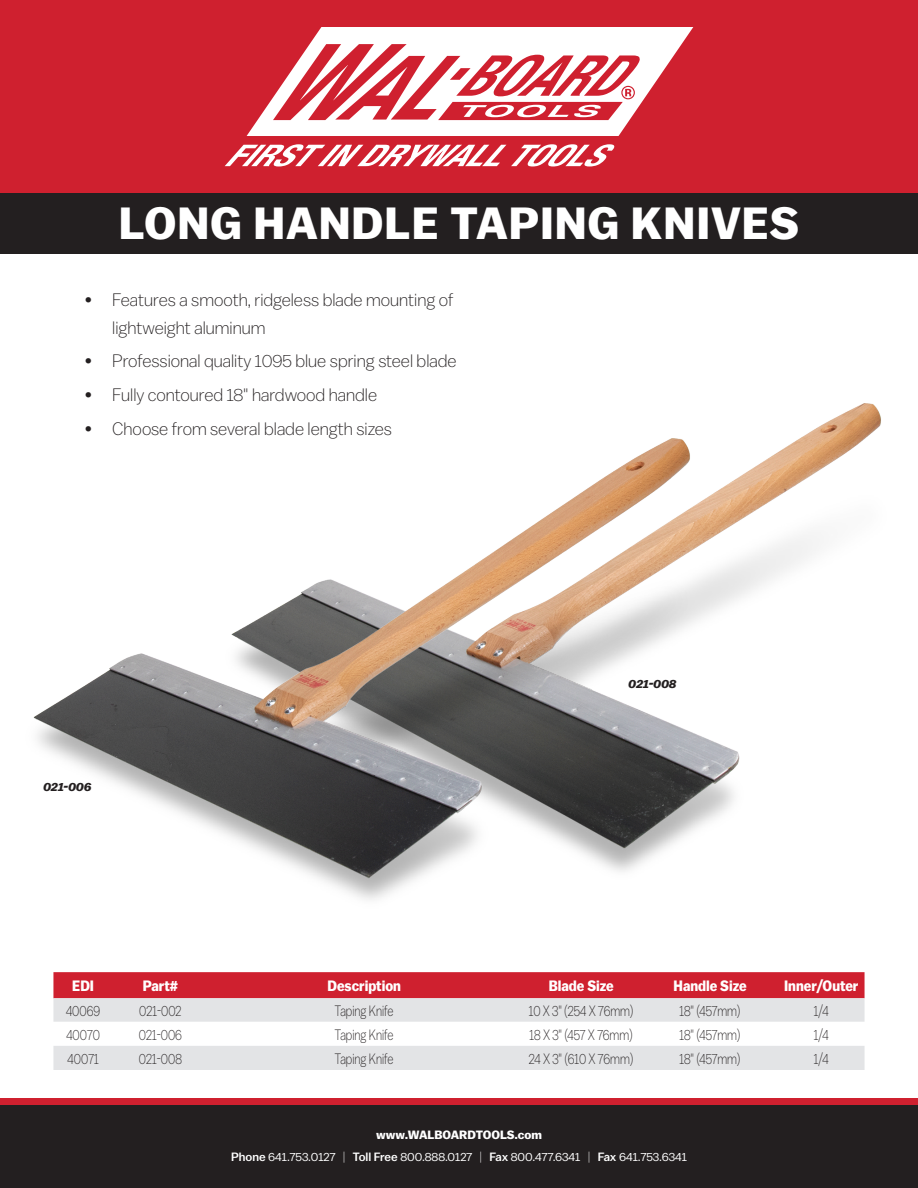
<style>
.page{position:relative;width:918px;height:1188px;background:#fff}
.page>*{position:absolute;margin:0;border:0;box-sizing:border-box;transform-origin:0 0}
.t1{font:700 45px "Balto";letter-spacing:.02em;color:#fff}
.t2{font:300 18px/27.6px "Balto";color:#231f20}
.Table_info{font:300 15px "Balto";color:#231f20;scale:.8 1}
.Marshalltown_Table_H{font:700 15px "Balto";color:#fff;scale:.9 1}
.t3{font:12px "Balto";color:#fff}
.t4{font:700 12px "Balto";color:#fff}
.t5{font:italic 700 12px "Balto";color:#231f20}
.s1{font-weight:500}
.s2{font-weight:300}
</style>
<div class="page">
<div style="left:0;top:1098px;width:918px;height:90px;background:#cf202f"></div>
<div style="left:0;top:0;width:918px;height:193px;background:#cf202f"></div>
<div style="left:0;top:1106px;width:918px;height:82px;background:#231f20"></div>
<div style="left:0;top:193px;width:918px;height:61px;background:#231f20"></div>
<svg style="left:225px;top:144px;width:389px;height:22px"></svg>
<svg style="left:247px;top:27px;width:446px;height:109px;fill:#fff"></svg>
<svg style="left:580px;top:61px;width:54px;height:37px"></svg>
<div style="left:53px;top:972px;width:812px;height:26px;background:#cf202f"></div>
<svg style="left:53px;top:998px;width:812px;height:72px;fill:#e3e4e6"></svg>
<img style="left:691px;top:404px;width:190px;height:428px">
<img style="left:33px;top:438px;width:658px;height:462px">
<p class="t1" style="left:119px;top:196px;width:682px">LONG HANDLE TAPING KNIVES</p>
<p class="t2" style="left:112px;top:286px;width:343px;text-indent:-27px">• Features a smooth, ridgeless blade mounting of lightweight aluminum</p>
<p class="t2" style="left:85px;top:347px;width:373px">• Professional quality 1095 blue spring steel blade</p>
<p class="t2" style="left:85px;top:381px;width:293px">• Fully contoured 18" hardwood handle</p>
<p class="t2" style="left:85px;top:414px;width:308px">• Choose from several blade length sizes</p>
<p class="t5" style="left:43px;top:779px;width:50px">021-006</p>
<p class="t5" style="left:629px;top:676px;width:49px">021-008</p>
<p class="Marshalltown_Table_H" style="left:72px;top:977px;width:26px">EDI</p>
<p class="Marshalltown_Table_H" style="left:143px;top:977px;width:41px">Part#</p>
<p class="Marshalltown_Table_H" style="left:327px;top:977px;width:83px">Description</p>
<p class="Marshalltown_Table_H" style="left:549px;top:977px;width:74px">Blade Size</p>
<p class="Marshalltown_Table_H" style="left:674px;top:977px;width:83px">Handle Size</p>
<p class="Marshalltown_Table_H" style="left:784px;top:977px;width:84px">Inner/Outer</p>
<p class="Table_info" style="left:66px;top:1002px;width:44px">40069</p>
<p class="Table_info" style="left:139px;top:1002px;width:54px">021-002</p>
<p class="Table_info" style="left:335px;top:1002px;width:75px">Taping Knife</p>
<p class="Table_info" style="left:529px;top:1002px;width:133px">10 X 3" (254 X 76mm)</p>
<p class="Table_info" style="left:680px;top:1002px;width:78px">18" (457mm)</p>
<p class="Table_info" style="left:814px;top:1002px;width:20px">1/4</p>
<p class="Table_info" style="left:66px;top:1026px;width:43px">40070</p>
<p class="Table_info" style="left:139px;top:1026px;width:55px">021-006</p>
<p class="Table_info" style="left:335px;top:1026px;width:75px">Taping Knife</p>
<p class="Table_info" style="left:530px;top:1026px;width:131px">18 X 3" (457 X 76mm)</p>
<p class="Table_info" style="left:680px;top:1026px;width:78px">18" (457mm)</p>
<p class="Table_info" style="left:814px;top:1026px;width:20px">1/4</p>
<p class="Table_info" style="left:68px;top:1050px;width:40px">40071</p>
<p class="Table_info" style="left:139px;top:1050px;width:55px">021-008</p>
<p class="Table_info" style="left:335px;top:1050px;width:75px">Taping Knife</p>
<p class="Table_info" style="left:529px;top:1050px;width:132px">24 X 3" (610 X 76mm)</p>
<p class="Table_info" style="left:680px;top:1050px;width:78px">18" (457mm)</p>
<p class="Table_info" style="left:814px;top:1050px;width:20px">1/4</p>
<p class="t4" style="left:376px;top:1127px;width:167px">www.WALBOARDTOOLS.com</p>
<p class="t3" style="left:231px;top:1150px;width:457px"><span class="s1">Phone</span> 641.753.0127 <span class="s2">|</span> <span class="s1">Toll Free</span> 800.888.0127 <span class="s2">|</span> <span class="s1">Fax</span> 800.477.6341 <span class="s2">|</span> <span class="s1">Fax</span> 641.753.6341</p>
</div>
